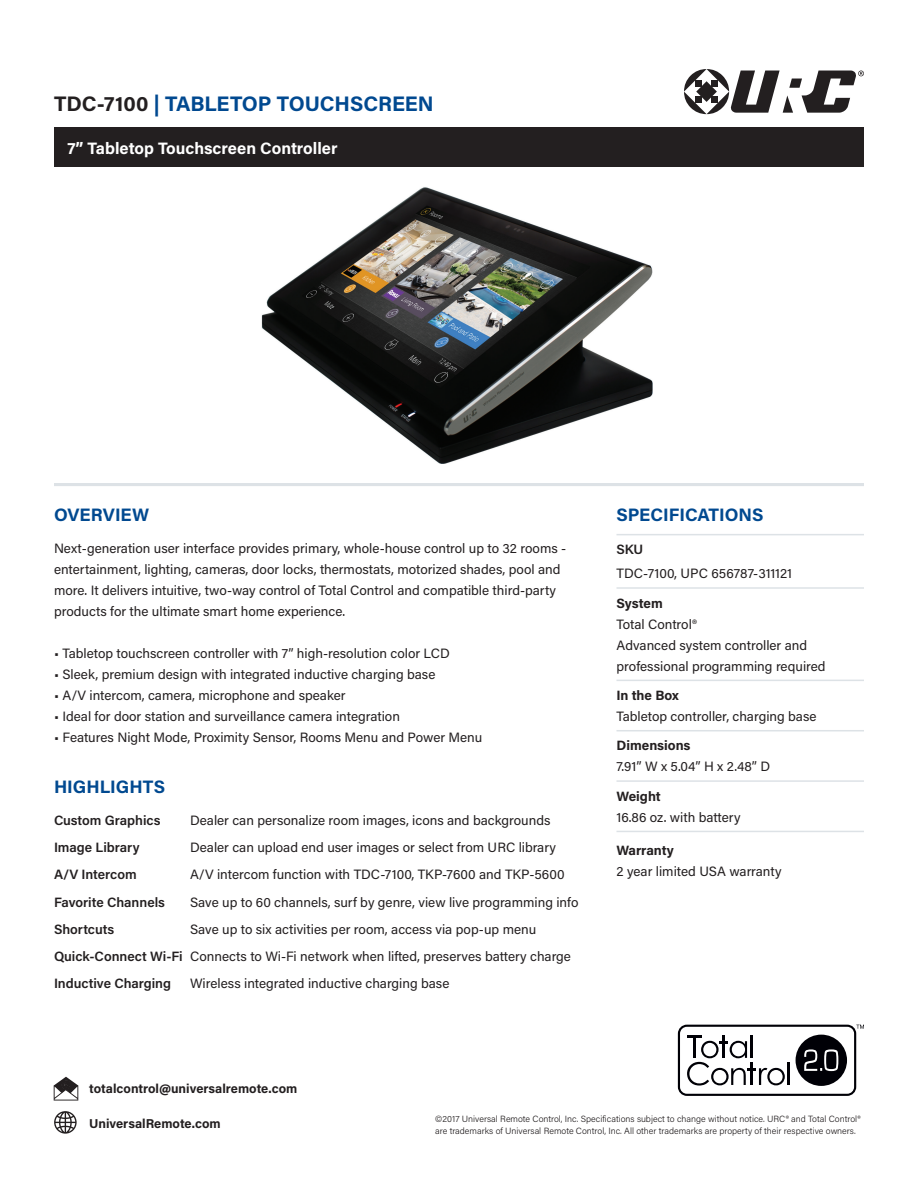
<style>
.page{position:relative;width:918px;height:1188px;background:#fff}
.page>*{position:absolute;margin:0;border:0;box-sizing:border-box;transform-origin:0 0}
.t1{font:700 21px "Acumin Pro";letter-spacing:-.005em;color:#014990}
.Front_Page_Body_Head{font:700 18px "Acumin Pro";color:#014990}
.t2{font:700 16.5px "Acumin Pro";color:#fff}
.Main_Body_Subheader{font:13.5px/21px "Acumin Pro";color:#231f20}
.Main_Body_Subheader-2{font:600 13.5px "Acumin Pro";color:#231f20}
.Front_Page_Body{font:700 13.5px "Acumin Pro";color:#231f20}
.Front_Page_Body-2{font:13.5px "Acumin Pro";color:#231f20}
.Front_Page_Body-3{font:600 13.5px "Acumin Pro";color:#231f20}
.t3{font:700 12.9px "Acumin Pro";color:#231f20}
.t4{font:300 9px/12px "Acumin Pro";color:#231f20}
.s1{color:#231f20}
</style>
<div class="page">
<div style="left:54px;top:128px;width:810px;height:39px;background:#231f20"></div>
<svg style="left:54px;top:1077px;width:24px;height:24px"></svg>
<svg style="left:54px;top:1111px;width:23px;height:23px"></svg>
<svg style="left:684px;top:69px;width:180px;height:45px"></svg>
<svg style="left:678px;top:1025px;width:186px;height:71px"></svg>
<hr style="left:616px;top:587px;width:248px;height:2px;background:#dde2e6">
<hr style="left:616px;top:680px;width:248px;height:1px;background:#dde2e6">
<hr style="left:616px;top:730px;width:248px;height:1px;background:#dde2e6">
<hr style="left:616px;top:780px;width:248px;height:2px;background:#dde2e6">
<hr style="left:616px;top:831px;width:248px;height:1px;background:#dde2e6">
<hr style="left:616px;top:534px;width:248px;height:1px;background:#dde2e6">
<hr style="left:54px;top:483px;width:810px;height:3px;background:#dde2e6">
<img style="left:262px;top:187px;width:391px;height:276px">
<h1 class="t1" style="left:54px;top:89px;width:381px"><span class="s1">TDC-7100</span> | TABLETOP TOUCHSCREEN</h1>
<p class="t2" style="left:68px;top:136px;width:272px">7” Tabletop Touchscreen Controller</p>
<p class="Front_Page_Body_Head" style="left:54px;top:502px;width:97px">OVERVIEW</p>
<p class="Main_Body_Subheader" style="left:54px;top:537px;width:514px">Next-generation user interface provides primary, whole-house control up to 32 rooms - entertainment, lighting, cameras, door locks, thermostats, motorized shades, pool and more. It delivers intuitive, two-way control of Total Control and compatible third-party products for the ultimate smart home experience.</p>
<p class="Main_Body_Subheader" style="left:54px;top:642px;width:397px">• Tabletop touchscreen controller with 7” high-resolution color LCD</p>
<p class="Main_Body_Subheader" style="left:54px;top:663px;width:383px">• Sleek, premium design with integrated inductive charging base</p>
<p class="Main_Body_Subheader" style="left:54px;top:684px;width:293px">• A/V intercom, camera, microphone and speaker</p>
<p class="Main_Body_Subheader" style="left:54px;top:705px;width:347px">• Ideal for door station and surveillance camera integration</p>
<p class="Main_Body_Subheader" style="left:54px;top:726px;width:430px">• Features Night Mode, Proximity Sensor, Rooms Menu and Power Menu</p>
<p class="Front_Page_Body_Head" style="left:54px;top:774px;width:113px">HIGHLIGHTS</p>
<p class="Main_Body_Subheader-2" style="left:54px;top:811px;width:108px">Custom Graphics</p>
<p class="Main_Body_Subheader" style="left:190px;top:809px;width:362px">Dealer can personalize room images, icons and backgrounds</p>
<p class="Main_Body_Subheader-2" style="left:54px;top:838px;width:87px">Image Library</p>
<p class="Main_Body_Subheader" style="left:190px;top:836px;width:368px">Dealer can upload end user images or select from URC library</p>
<p class="Main_Body_Subheader-2" style="left:54px;top:865px;width:84px">A/V Intercom</p>
<p class="Main_Body_Subheader" style="left:190px;top:864px;width:376px">A/V intercom function with TDC-7100, TKP-7600 and TKP-5600</p>
<p class="Main_Body_Subheader-2" style="left:54px;top:892px;width:112px">Favorite Channels</p>
<p class="Main_Body_Subheader" style="left:190px;top:891px;width:390px">Save up to 60 channels, surf by genre, view live programming info</p>
<p class="Main_Body_Subheader-2" style="left:54px;top:920px;width:62px">Shortcuts</p>
<p class="Main_Body_Subheader" style="left:190px;top:918px;width:348px">Save up to six activities per room, access via pop-up menu</p>
<p class="Main_Body_Subheader-2" style="left:54px;top:947px;width:130px">Quick-Connect Wi-Fi</p>
<p class="Main_Body_Subheader" style="left:190px;top:945px;width:382px">Connects to Wi-Fi network when lifted, preserves battery charge</p>
<p class="Main_Body_Subheader-2" style="left:54px;top:974px;width:119px">Inductive Charging</p>
<p class="Main_Body_Subheader" style="left:190px;top:973px;width:261px">Wireless integrated inductive charging base</p>
<p class="Front_Page_Body_Head" style="left:616px;top:502px;width:149px">SPECIFICATIONS</p>
<p class="Front_Page_Body-3" style="left:616px;top:540px;width:28px">SKU</p>
<p class="Main_Body_Subheader" style="left:616px;top:563px;width:177px">TDC-7100, UPC 656787-311121</p>
<p class="Front_Page_Body" style="left:616px;top:593px;width:48px">System</p>
<p class="Main_Body_Subheader" style="left:616px;top:613px;width:82px">Total Control®</p>
<p class="Main_Body_Subheader" style="left:616px;top:634px;width:211px">Advanced system controller and professional programming required</p>
<p class="Front_Page_Body" style="left:616px;top:686px;width:64px">In the Box</p>
<p class="Main_Body_Subheader" style="left:616px;top:705px;width:202px">Tabletop controller, charging base</p>
<p class="Front_Page_Body" style="left:616px;top:736px;width:76px">Dimensions</p>
<p class="Front_Page_Body-2" style="left:616px;top:757px;width:155px">7.91” W x 5.04” H x 2.48” D</p>
<p class="Front_Page_Body" style="left:616px;top:787px;width:46px">Weight</p>
<p class="Main_Body_Subheader" style="left:616px;top:806px;width:126px">16.86 oz. with battery</p>
<p class="Front_Page_Body" style="left:616px;top:841px;width:59px">Warranty</p>
<p class="Main_Body_Subheader" style="left:616px;top:860px;width:167px">2 year limited USA warranty</p>
<p class="t3" style="left:89px;top:1079px;width:210px">totalcontrol@universalremote.com</p>
<p class="t3" style="left:89px;top:1114px;width:133px">UniversalRemote.com</p>
<p class="t4" style="left:435px;top:1113px;width:427px">©2017 Universal Remote Control, Inc. Specifications subject to change without notice. URC® and Total Control® are trademarks of Universal Remote Control, Inc. All other trademarks are property of their respective owners.</p>
</div>
